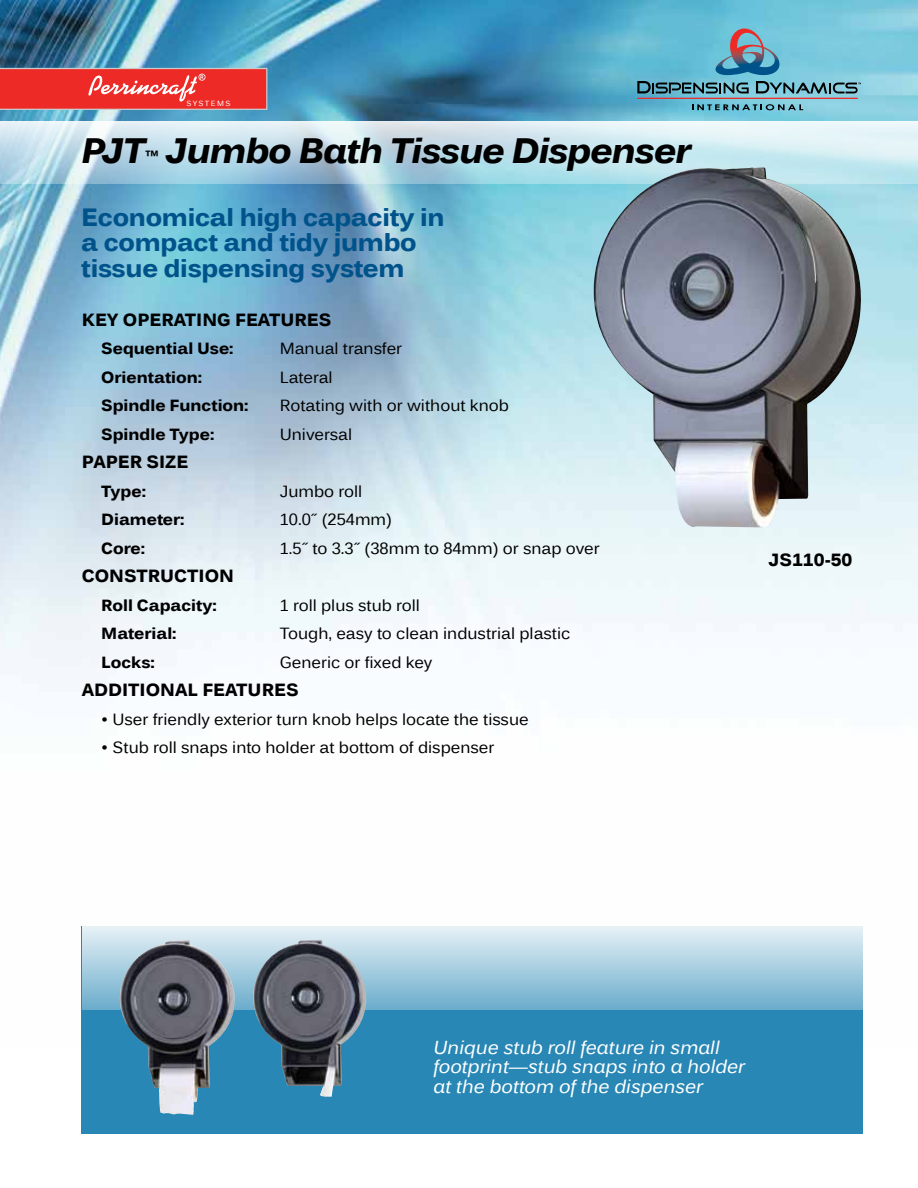
<style>
.page{position:relative;width:918px;height:1188px;background:#fff}
.page>*{position:absolute;margin:0;border:0;box-sizing:border-box;transform-origin:0 0}
.t1{font:italic 700 36px "Endurance Pro";letter-spacing:-.025em;color:#000}
.t2{font:700 25.5px/25.5px "Endurance Pro";letter-spacing:-.01em;color:#00538a}
.t3{font:italic 19.2px/19.5px "Endurance Pro";color:#fff}
.t4{font:700 18px "Endurance Pro";color:#000}
.t5{font:16.5px "Endurance Pro";color:#000}
.t6{font:700 16.5px "Endurance Pro";color:#000}
.t7{font:7.65px "Endurance Pro";letter-spacing:.2em;color:#fff}
.s1{font-size:18px}
.s2{font-weight:400}
</style>
<div class="page">
<img style="left:0;top:0;width:918px;height:927px">
<svg style="left:692px;top:104px;width:111px;height:6px"></svg>
<hr style="left:637px;top:98px;width:221px;height:1px;background:#ee2a26">
<svg style="left:637px;top:28px;width:224px;height:66px;background:#68adc1"></svg>
<svg style="left:0;top:68px;width:267px;height:42px;background:#ec403d"></svg>
<svg style="left:0;top:121px;width:918px;height:63px;background:#c6e1eb"></svg>
<img style="left:587px;top:154px;width:278px;height:373px">
<div style="left:81px;top:927px;width:782px;height:207px;background:#2887b5"></div>
<svg style="left:82px;top:927px;width:781px;height:83px;background:#abd0e1"></svg>
<img style="left:119px;top:940px;width:117px;height:175px">
<img style="left:252px;top:940px;width:115px;height:157px">
<p class="t7" style="left:186px;top:98px;width:45px">Sys tems</p>
<h1 class="t1" style="left:81px;top:124px;width:611px">PJT<span class="s1">™</span> Jumbo Bath Tissue Dispenser</h1>
<h2 class="t2" style="left:81px;top:203px;width:365px">Economical high capacity in a compact and tidy jumbo tissue dispensing system</h2>
<p class="t4" style="left:82px;top:307px;width:251px">KEY OPERATING FEATURES</p>
<p class="t6" style="left:101px;top:337px;width:166px">Sequential Use: <span class="s2">M</span></p>
<p class="t5" style="left:295px;top:337px;width:109px">anual transfer</p>
<p class="t6" style="left:101px;top:365px;width:102px">Orientation:</p>
<p class="t5" style="left:280px;top:366px;width:54px">Lateral</p>
<p class="t6" style="left:101px;top:394px;width:149px">Spindle Function:</p>
<p class="t5" style="left:280px;top:394px;width:231px">Rotating with or without knob</p>
<p class="t6" style="left:101px;top:422px;width:115px">Spindle Type:</p>
<p class="t5" style="left:280px;top:423px;width:74px">Universal</p>
<p class="t4" style="left:82px;top:449px;width:108px">PAPER SIZE</p>
<p class="t6" style="left:101px;top:479px;width:46px">Type:</p>
<p class="t5" style="left:280px;top:480px;width:84px">Jumbo roll</p>
<p class="t6" style="left:101px;top:508px;width:85px">Diameter:</p>
<p class="t5" style="left:280px;top:508px;width:114px">10.0˝ (254mm)</p>
<p class="t6" style="left:101px;top:536px;width:45px">Core:</p>
<p class="t5" style="left:280px;top:537px;width:321px">1.5˝ to 3.3˝ (38mm to 84mm) or snap over</p>
<p class="t4" style="left:82px;top:563px;width:154px">CONSTRUCTION</p>
<p class="t6" style="left:101px;top:593px;width:117px">Roll Capacity:</p>
<p class="t5" style="left:280px;top:594px;width:142px">1 roll plus stub roll</p>
<p class="t6" style="left:101px;top:622px;width:77px">Material:</p>
<p class="t5" style="left:280px;top:622px;width:292px">Tough, easy to clean industrial plastic</p>
<p class="t6" style="left:101px;top:650px;width:55px">Locks:</p>
<p class="t5" style="left:280px;top:651px;width:154px">Generic or fixed key</p>
<p class="t4" style="left:82px;top:677px;width:218px">ADDITIONAL FEATURES</p>
<p class="t5" style="left:101px;top:708px;width:429px">• User friendly exterior turn knob helps locate the tissue</p>
<p class="t5" style="left:101px;top:736px;width:395px">• Stub roll snaps into holder at bottom of dispenser</p>
<p class="t4" style="left:769px;top:547px;width:85px">JS110-50</p>
<p class="t3" style="left:434px;top:1036px;width:313px">Unique stub roll feature in small footprint—stub snaps into a holder at the bottom of the dispenser</p>
</div>
